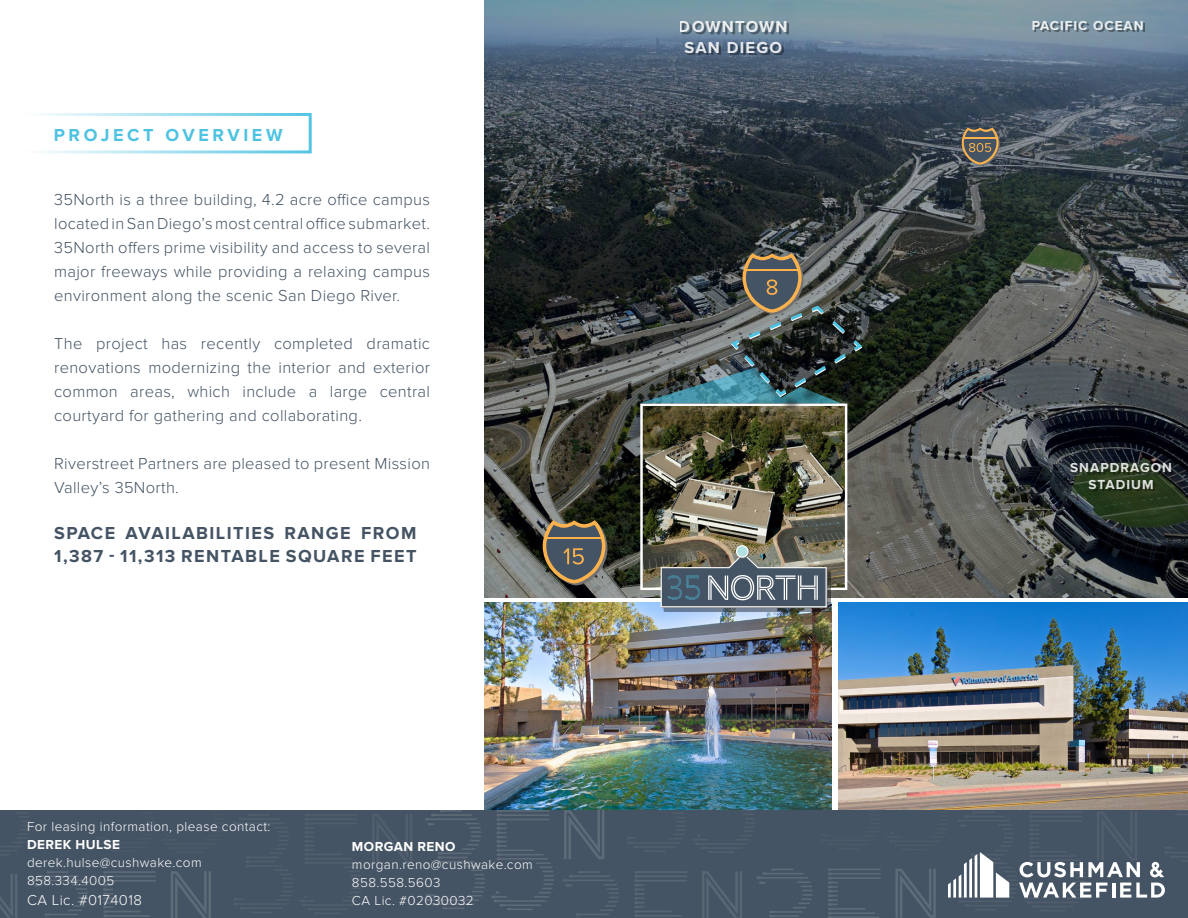
<style>
.page{position:relative;width:1188px;height:918px;background:#fff}
.page>*{position:absolute;margin:0;border:0;box-sizing:border-box;transform-origin:0 0}
.t1{font:700 18px/22.5px "Proxima Nova";letter-spacing:.08em;color:#455464}
.t2{font:700 18px "Proxima Nova";letter-spacing:.2em;color:#4dc2e1}
.t3{font:300 16.5px/24px "Proxima Nova";letter-spacing:.02em;color:#455464;text-align:justify}
.t4{font:700 16.5px/21px "Proxima Nova";letter-spacing:.075em;color:#fff;text-align:center}
.t5{font:300 14.85px "Proxima Nova";letter-spacing:.03em;color:#fff}
.t6{font:300 13.5px/18px "Proxima Nova";letter-spacing:.03em;color:#fff}
.t7{font:700 13.5px/16.2px "Proxima Nova";letter-spacing:.06em;color:#fff;text-align:center}
.t8{font:700 13.5px "Proxima Nova";letter-spacing:.03em;color:#fff}
</style>
<div class="page">
<div style="left:0;top:810px;width:1188px;height:108px;background:#455464"></div>
<svg style="left:0;top:812px;width:30px;height:39px"></svg>
<svg style="left:373px;top:815px;width:39px;height:48px"></svg>
<svg style="left:234px;top:815px;width:58px;height:98px"></svg>
<svg style="left:300px;top:815px;width:61px;height:99px"></svg>
<svg style="left:0;top:874px;width:17px;height:44px"></svg>
<svg style="left:171px;top:871px;width:40px;height:47px"></svg>
<svg style="left:32px;top:871px;width:56px;height:47px"></svg>
<svg style="left:103px;top:871px;width:53px;height:46px"></svg>
<svg style="left:425px;top:810px;width:60px;height:99px"></svg>
<svg style="left:491px;top:810px;width:63px;height:100px"></svg>
<svg style="left:563px;top:810px;width:625px;height:108px"></svg>
<img style="left:484px;top:603px;width:348px;height:207px">
<img style="left:838px;top:603px;width:350px;height:207px">
<svg style="left:484px;top:0;width:704px;height:597px;background:#454d51"></svg>
<svg style="left:41px;top:113px;width:271px;height:40px"></svg>
<svg style="left:543px;top:520px;width:64px;height:65px;background:#726b5b"></svg>
<svg style="left:962px;top:127px;width:38px;height:39px"></svg>
<div style="left:682px;top:23px;width:107px;height:32px;background:#000;opacity:.45"></div>
<div style="left:1034px;top:23px;width:111px;height:9px;background:#000;opacity:.45"></div>
<div style="left:1072px;top:466px;width:101px;height:25px;background:#000;opacity:.45"></div>
<img style="left:643px;top:407px;width:201px;height:180px">
<div style="left:640px;top:404px;width:207px;height:186px;border:2px solid #fff"></div>
<div style="left:735px;top:309px;width:145px;height:104px;background:#000;opacity:.75"></div>
<svg style="left:640px;top:253px;width:225px;height:151px;background:#444f4f"></svg>
<div style="left:664px;top:556px;width:167px;height:56px;background:#000;opacity:.4"></div>
<svg style="left:661px;top:545px;width:166px;height:63px;background:#6c7477"></svg>
<p class="t2" style="left:54px;top:124px;width:230px">PROJECT OVERVIEW</p>
<p class="t3" style="left:54px;top:187px;width:377px">35North is a three building, 4.2 acre office campus located in San Diego’s most central office submarket.<br>35North offers prime visibility and access to several major freeways while providing a relaxing campus environment along the scenic San Diego River.</p>
<p class="t3" style="left:54px;top:331px;width:377px">The project has recently completed dramatic renovations modernizing the interior and exterior common areas, which include a large central courtyard for gathering and collaborating.</p>
<p class="t3" style="left:54px;top:451px;width:377px">Riverstreet Partners are pleased to present Mission<br>Valley’s 35North.</p>
<p class="t1" style="left:54px;top:522px;width:364px">SPACE AVAILABILITIES RANGE FROM<br>1,387 - 11,313 RENTABLE SQUARE FEET</p>
<p class="t6" style="left:27px;top:818px;width:245px">For leasing information, please contact:</p>
<p class="t8" style="left:27px;top:837px;width:95px">DEREK HULSE</p>
<p class="t6" style="left:27px;top:854px;width:176px">derek.hulse@cushwake.com<br>858.334.4005</p>
<p class="t5" style="left:27px;top:891px;width:116px">CA Lic. #0174018</p>
<p class="t8" style="left:352px;top:839px;width:105px">MORGAN RENO</p>
<p class="t6" style="left:352px;top:855px;width:182px">morgan.reno@cushwake.com<br>858.558.5603<br>CA Lic. #02030032</p>
<p class="t4" style="left:679px;top:16px;width:110px">DOWNTOWN<br>SAN DIEGO</p>
<p class="t7" style="left:1032px;top:17px;width:114px">PACIFIC OCEAN</p>
<p class="t7" style="left:1070px;top:460px;width:103px">SNAPDRAGON<br>STADIUM</p>
</div>
